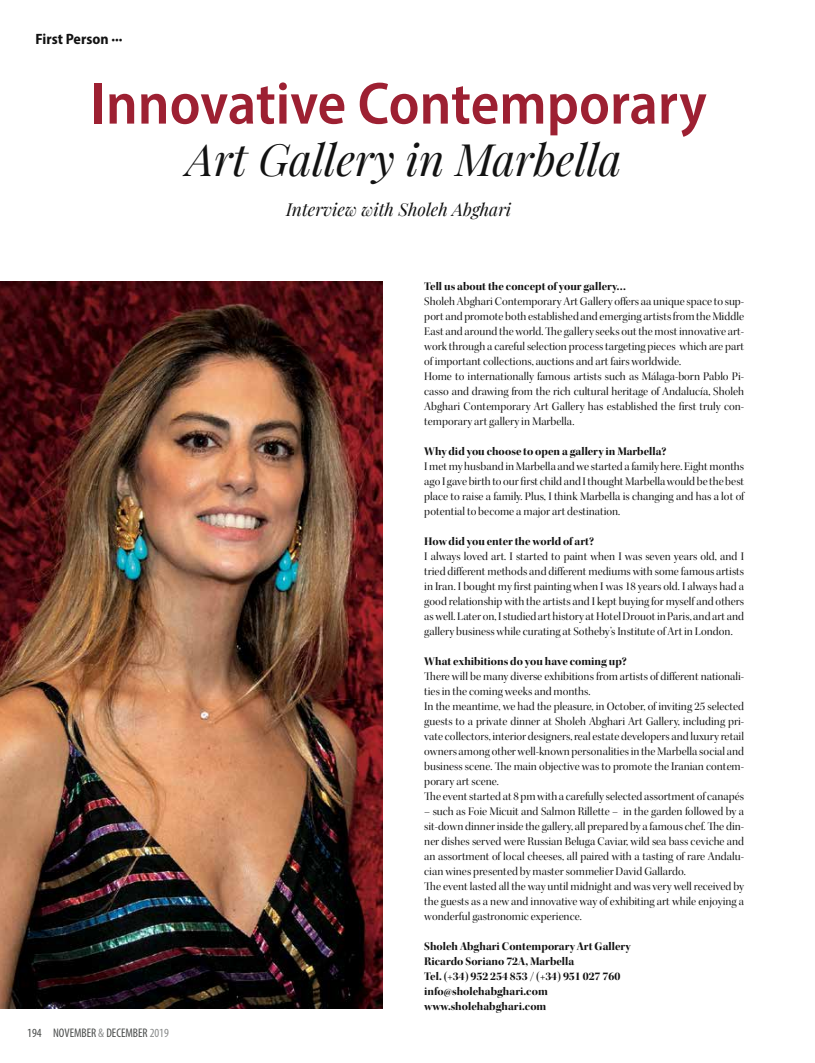
<style>
.page{position:relative;width:815px;height:1063px;background:#fff}
.page>*{position:absolute;margin:0;border:0;box-sizing:border-box;transform-origin:0 0}
.t1{font:600 semi-condensed 60px "Myriad Pro";color:#9d2032}
.t2{font:italic 43.75px "Playfair Display";color:#121212}
.t3{font:italic 17.5px "Playfair Display";color:#121212}
.t4{font:700 semi-condensed 15px "Myriad Pro";color:#121212}
.t5{font:condensed 12.5px "Myriad Pro";color:#4a4c4b}
.t6{font:11.88px/15px "Kepler Std Disp";color:#121212}
.t7{font:11.88px/15px "Kepler Std Bold Disp";color:#121212}
.s1{color:#888a8a}
</style>
<div class="page">
<img style="left:0;top:282px;width:383px;height:726px">
<p class="t4" style="left:35px;top:29px;width:89px">First Person ···</p>
<h1 class="t1" style="left:90px;top:66px;width:618px">Innovative Contemporary</h1>
<h2 class="t2" style="left:186px;top:126px;width:437px">Art Gallery in Marbella</h2>
<h3 class="t3" style="left:286px;top:196px;width:227px">Interview with Sholeh Abghari</h3>
<p class="t5" style="left:27px;top:1025px;width:16px">194</p>
<p class="t5" style="left:53px;top:1025px;width:117px">NOVEMBER <span class="s1">&amp;</span> DECEMBER <span class="s1">2019</span></p>
<p class="t7" style="left:424px;top:279px;width:204px">Tell us about the concept of your gallery…</p>
<p class="t6" style="left:424px;top:294px;width:321px">Sholeh Abghari Contemporary Art Gallery offers aa unique space to sup&shy;port and promote both established and emerging artists from the Middle East and around the world. The gallery seeks out the most innovative art&shy;work through a careful selection process targeting pieces which are part of important collections, auctions and art fairs worldwide.<br>Home to internationally famous artists such as Málaga-born Pablo Pi&shy;casso and drawing from the rich cultural heritage of Andalucía, Sholeh Abghari Contemporary Art Gallery has established the first truly con&shy;temporary art gallery in Marbella.</p>
<p class="t7" style="left:424px;top:444px;width:244px">Why did you choose to open a gallery in Marbella?</p>
<p class="t6" style="left:424px;top:459px;width:321px;text-align:justify">I met my husband in Marbella and we started a family here. Eight months ago I gave birth to our first child and I thought Marbella would be the best place to raise a family. Plus, I think Marbella is changing and has a lot of potential to become a major art destination.</p>
<p class="t7" style="left:424px;top:534px;width:171px">How did you enter the world of art?</p>
<p class="t6" style="left:424px;top:549px;width:321px;text-align:justify">I always loved art. I started to paint when I was seven years old, and I tried different methods and different mediums with some famous artists in Iran. I bought my first painting when I was 18 years old. I always had a good relationship with the artists and I kept buying for myself and others as well. Later on, I studied art history at Hotel Drouot in Paris, and art and gallery business while curating at Sotheby’s Institute of Art in London.</p>
<p class="t7" style="left:424px;top:654px;width:204px">What exhibitions do you have coming up?</p>
<p class="t6" style="left:424px;top:669px;width:321px">There will be many diverse exhibitions from artists of different nationali&shy;ties in the coming weeks and months.<br>In the meantime, we had the pleasure, in October, of inviting 25 selected guests to a private dinner at Sholeh Abghari Art Gallery, including pri&shy;vate collectors, interior designers, real estate developers and luxury retail owners among other well-known personalities in the Marbella social and business scene. The main objective was to promote the Iranian contem&shy;porary art scene.<br>The event started at 8 pm with a carefully selected assortment of canapés</p>
<p class="t6" style="left:424px;top:804px;width:321px">– such as Foie Micuit and Salmon Rillette – in the garden followed by a sit-down dinner inside the gallery, all prepared by a famous chef. The din&shy;ner dishes served were Russian Beluga Caviar, wild sea bass ceviche and an assortment of local cheeses, all paired with a tasting of rare Andalu&shy;cian wines presented by master sommelier David Gallardo.<br>The event lasted all the way until midnight and was very well received by the guests as a new and innovative way of exhibiting art while enjoying a wonderful gastronomic experience.</p>
<p class="t7" style="left:424px;top:939px;width:208px">Sholeh Abghari Contemporary Art Gallery<br>Ricardo Soriano 72A, Marbella<br>Tel. (+34) 952 254 853 / (+34) 951 027 760 info@sholehabghari.com www.sholehabghari.com</p>
</div>
